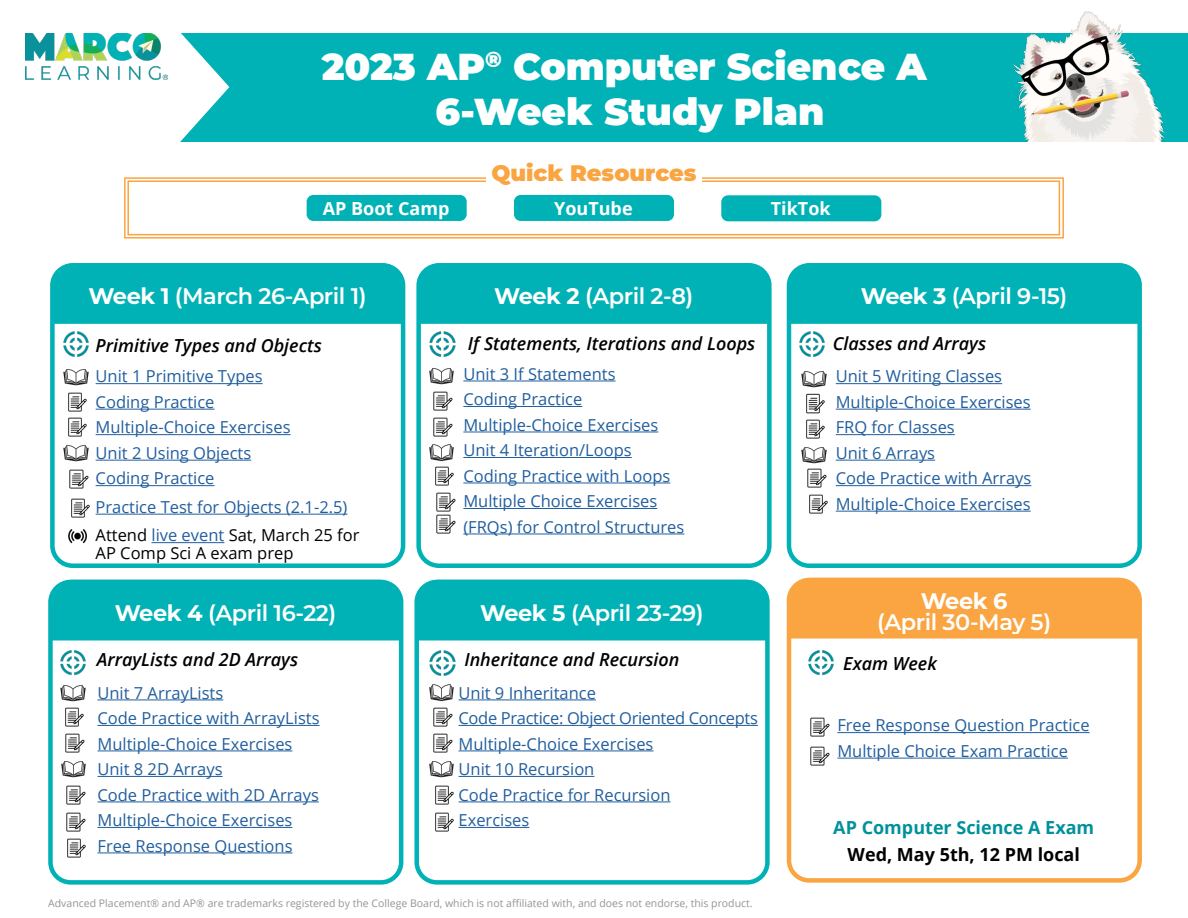
<style>
.page{position:relative;width:1188px;height:918px;background:#fff}
.page>*{position:absolute;margin:0;border:0;box-sizing:border-box;transform-origin:0 0}
.t1{font:900 37.5px/45px "Montserrat";color:#fff;text-align:center}
.t2{font:600 22.5px "Montserrat";letter-spacing:-.02em;color:#fff}
.t3{font:900 22.5px "Montserrat";color:#faa541}
.t4{font:700 22.5px "Montserrat";color:#fff}
.t5{font:italic 600 18px "Open Sans";color:#000}
.t6{font:700 18px "Open Sans";color:#fff}
.t7{font:700 18px "Open Sans";color:#00919c}
.t8{font:700 18px "Open Sans";color:#000}
.t9{font:16.5px/25.5px "Open Sans";color:#215e9e}
.t10{font:16.5px "Open Sans";color:#000}
.t11{font:10.5px "Open Sans";color:#939598}
.s1{font-weight:700}
.s2{color:#000}
</style>
<div class="page">
<div style="left:179px;top:33px;width:1009px;height:108px;background:#00b2b6"></div>
<div style="left:50px;top:263px;width:355px;height:305px;border:4px solid #00b2b6;border-radius:20px"></div>
<div style="left:50px;top:263px;width:356px;height:63px;background:#00b2b6"></div>
<img style="left:63px;top:331px;width:26px;height:26px">
<div style="left:416px;top:263px;width:356px;height:305px;border:4px solid #00b2b6;border-radius:20px"></div>
<div style="left:416px;top:263px;width:356px;height:63px;background:#00b2b6"></div>
<img style="left:429px;top:331px;width:27px;height:26px">
<div style="left:787px;top:263px;width:355px;height:305px;border:4px solid #00b2b6;border-radius:20px"></div>
<div style="left:786px;top:263px;width:356px;height:63px;background:#00b2b6"></div>
<img style="left:799px;top:331px;width:26px;height:26px">
<div style="left:48px;top:580px;width:355px;height:305px;border:4px solid #00b2b6;border-radius:20px"></div>
<svg style="left:48px;top:579px;width:356px;height:64px;background:#0eb6ba"></svg>
<img style="left:60px;top:650px;width:26px;height:26px">
<div style="left:414px;top:580px;width:356px;height:305px;border:4px solid #00b2b6;border-radius:20px"></div>
<svg style="left:414px;top:579px;width:356px;height:64px;background:#0eb6ba"></svg>
<img style="left:429px;top:650px;width:27px;height:26px">
<div style="left:787px;top:578px;width:355px;height:305px;border:4px solid #faa541;border-radius:20px"></div>
<svg style="left:786px;top:577px;width:356px;height:64px;background:#faaa4c"></svg>
<img style="left:1013px;top:11px;width:152px;height:130px">
<hr style="left:96px;top:383px;width:167px;height:1px;background:#215e9e">
<hr style="left:96px;top:409px;width:119px;height:1px;background:#215e9e">
<hr style="left:96px;top:434px;width:195px;height:1px;background:#215e9e">
<hr style="left:96px;top:460px;width:155px;height:1px;background:#215e9e">
<hr style="left:96px;top:485px;width:119px;height:1px;background:#215e9e">
<hr style="left:96px;top:514px;width:251px;height:1px;background:#215e9e">
<hr style="left:152px;top:542px;width:72px;height:1px;background:#215e9e">
<img style="left:68px;top:529px;width:19px;height:15px">
<img style="left:26px;top:33px;width:142px;height:47px">
<svg style="left:179px;top:33px;width:50px;height:109px"></svg>
<div style="left:124px;top:177px;width:940px;height:62px;border:2px solid #faa541"></div>
<div style="left:127px;top:180px;width:933px;height:55px;border:2px solid #faa541"></div>
<div style="left:307px;top:195px;width:160px;height:26px;background:#00b2b6;border-radius:7px"></div>
<div style="left:514px;top:195px;width:160px;height:26px;background:#00b2b6;border-radius:7px"></div>
<div style="left:721px;top:195px;width:160px;height:26px;background:#00b2b6;border-radius:7px"></div>
<div style="left:486px;top:151px;width:216px;height:36px;background:#fff"></div>
<img style="left:68px;top:392px;width:19px;height:20px">
<img style="left:68px;top:417px;width:19px;height:20px">
<img style="left:808px;top:650px;width:26px;height:26px">
<img style="left:810px;top:717px;width:20px;height:49px">
<img style="left:63px;top:369px;width:26px;height:17px">
<img style="left:63px;top:445px;width:26px;height:17px">
<img style="left:69px;top:469px;width:20px;height:20px">
<img style="left:71px;top:498px;width:19px;height:20px">
<hr style="left:463px;top:381px;width:153px;height:1px;background:#215e9e">
<hr style="left:463px;top:406px;width:119px;height:1px;background:#215e9e">
<hr style="left:463px;top:432px;width:195px;height:1px;background:#215e9e">
<hr style="left:463px;top:457px;width:169px;height:1px;background:#215e9e">
<hr style="left:463px;top:483px;width:207px;height:1px;background:#215e9e">
<hr style="left:463px;top:508px;width:194px;height:1px;background:#215e9e">
<hr style="left:463px;top:534px;width:221px;height:1px;background:#215e9e">
<img style="left:433px;top:391px;width:20px;height:20px">
<img style="left:433px;top:417px;width:20px;height:20px">
<img style="left:429px;top:368px;width:25px;height:17px">
<img style="left:429px;top:444px;width:25px;height:17px">
<img style="left:435px;top:461px;width:19px;height:25px">
<img style="left:436px;top:492px;width:20px;height:18px">
<img style="left:436px;top:510px;width:20px;height:24px">
<hr style="left:836px;top:383px;width:166px;height:1px;background:#215e9e">
<hr style="left:836px;top:409px;width:195px;height:1px;background:#215e9e">
<hr style="left:836px;top:434px;width:119px;height:1px;background:#215e9e">
<hr style="left:836px;top:460px;width:99px;height:1px;background:#215e9e">
<hr style="left:836px;top:485px;width:195px;height:1px;background:#215e9e">
<hr style="left:836px;top:511px;width:195px;height:1px;background:#215e9e">
<img style="left:806px;top:393px;width:19px;height:21px">
<img style="left:806px;top:419px;width:19px;height:20px">
<img style="left:801px;top:371px;width:26px;height:17px">
<img style="left:801px;top:447px;width:26px;height:16px">
<img style="left:807px;top:463px;width:20px;height:25px">
<img style="left:809px;top:494px;width:19px;height:20px">
<hr style="left:97px;top:700px;width:126px;height:1px;background:#215e9e">
<hr style="left:97px;top:725px;width:223px;height:1px;background:#215e9e">
<hr style="left:97px;top:751px;width:195px;height:1px;background:#215e9e">
<hr style="left:97px;top:776px;width:126px;height:1px;background:#215e9e">
<hr style="left:97px;top:802px;width:222px;height:1px;background:#215e9e">
<hr style="left:97px;top:827px;width:195px;height:1px;background:#215e9e">
<hr style="left:97px;top:853px;width:196px;height:1px;background:#215e9e">
<img style="left:65px;top:707px;width:19px;height:20px">
<img style="left:65px;top:733px;width:20px;height:20px">
<img style="left:60px;top:685px;width:26px;height:17px">
<img style="left:61px;top:761px;width:25px;height:17px">
<img style="left:66px;top:785px;width:20px;height:47px">
<img style="left:67px;top:838px;width:19px;height:20px">
<hr style="left:459px;top:700px;width:137px;height:1px;background:#215e9e">
<hr style="left:459px;top:725px;width:299px;height:1px;background:#215e9e">
<hr style="left:459px;top:751px;width:195px;height:1px;background:#215e9e">
<hr style="left:459px;top:776px;width:135px;height:1px;background:#215e9e">
<hr style="left:459px;top:802px;width:212px;height:1px;background:#215e9e">
<hr style="left:459px;top:827px;width:70px;height:1px;background:#215e9e">
<img style="left:433px;top:707px;width:20px;height:20px">
<img style="left:433px;top:733px;width:20px;height:20px">
<img style="left:429px;top:684px;width:25px;height:18px">
<img style="left:429px;top:761px;width:25px;height:17px">
<img style="left:435px;top:785px;width:19px;height:47px">
<hr style="left:837px;top:732px;width:253px;height:1px;background:#215e9e">
<hr style="left:837px;top:758px;width:231px;height:1px;background:#215e9e">
<h1 class="t1" style="left:322px;top:41px;width:607px">2023 AP<sup>®</sup> Computer Science A<br>6-Week Study Plan</h1>
<h2 class="t3" style="left:491px;top:156px;width:207px">Quick Resources</h2>
<p class="t6" style="left:323px;top:196px;width:128px">AP Boot Camp</p>
<p class="t6" style="left:554px;top:196px;width:80px">YouTube</p>
<p class="t6" style="left:771px;top:196px;width:61px">TikTok</p>
<h2 class="t2" style="left:88px;top:280px;width:280px"><span class="s1">Week 1</span> (March 26-April 1)</h2>
<p class="t5" style="left:96px;top:333px;width:228px">Primitive Types and Objects</p>
<p class="t9" style="left:96px;top:363px;width:196px">Unit 1 Primitive Types<br>Coding Practice<br>Multiple-Choice Exercises<br>Unit 2 Using Objects<br>Coding Practice</p>
<p class="t9" style="left:96px;top:492px;width:265px;line-height:28.5px">Practice Test for Objects (2.1-2.5)<br><span class="s2">Attend</span> live event <span class="s2">Sat, March 25 for</span></p>
<p class="t10" style="left:96px;top:542px;width:199px">AP Comp Sci A exam prep</p>
<h2 class="t2" style="left:494px;top:280px;width:201px"><span class="s1">Week 2</span> (April 2-8)</h2>
<h2 class="t2" style="left:861px;top:280px;width:208px"><span class="s1">Week 3</span> (April 9-15)</h2>
<p class="t5" style="left:468px;top:331px;width:289px">If Statements, Iterations and Loops</p>
<p class="t5" style="left:833px;top:331px;width:155px">Classes and Arrays</p>
<p class="t9" style="left:463px;top:361px;width:222px">Unit 3 If Statements<br>Coding Practice<br>Multiple-Choice Exercises<br>Unit 4 Iteration/Loops<br>Coding Practice with Loops<br>Multiple Choice Exercises (FRQs) for Control Structures</p>
<p class="t9" style="left:836px;top:363px;width:197px">Unit 5 Writing Classes<br>Multiple-Choice Exercises<br>FRQ for Classes<br>Unit 6 Arrays<br>Code Practice with Arrays<br>Multiple-Choice Exercises</p>
<h2 class="t2" style="left:115px;top:597px;width:223px"><span class="s1">Week 4</span> (April 16-22)</h2>
<h2 class="t2" style="left:480px;top:597px;width:225px"><span class="s1">Week 5</span> (April 23-29)</h2>
<h2 class="t4" style="left:921px;top:584px;width:88px">Week 6</h2>
<h2 class="t2" style="left:877px;top:606px;width:176px">(April 30-May 5)</h2>
<p class="t5" style="left:97px;top:648px;width:203px">ArrayLists and 2D Arrays</p>
<p class="t5" style="left:464px;top:647px;width:217px">Inheritance and Recursion</p>
<p class="t5" style="left:843px;top:651px;width:95px">Exam Week</p>
<p class="t9" style="left:97px;top:680px;width:224px">Unit 7 ArrayLists<br>Code Practice with ArrayLists<br>Multiple-Choice Exercises<br>Unit 8 2D Arrays<br>Code Practice with 2D Arrays<br>Multiple-Choice Exercises<br>Free Response Questions</p>
<p class="t9" style="left:459px;top:680px;width:301px">Unit 9 Inheritance<br>Code Practice: Object Oriented Concepts<br>Multiple-Choice Exercises<br>Unit 10 Recursion<br>Code Practice for Recursion<br>Exercises</p>
<p class="t11" style="left:48px;top:896px;width:706px">Advanced Placement® and AP® are trademarks registered by the College Board, which is not affiliated with, and does not endorse, this product.</p>
<p class="t9" style="left:837px;top:712px;width:254px">Free Response Question Practice<br>Multiple Choice Exam Practice</p>
<p class="t7" style="left:833px;top:814px;width:263px">AP Computer Science A Exam</p>
<p class="t8" style="left:848px;top:841px;width:234px">Wed, May 5th, 12 PM local</p>
</div>
